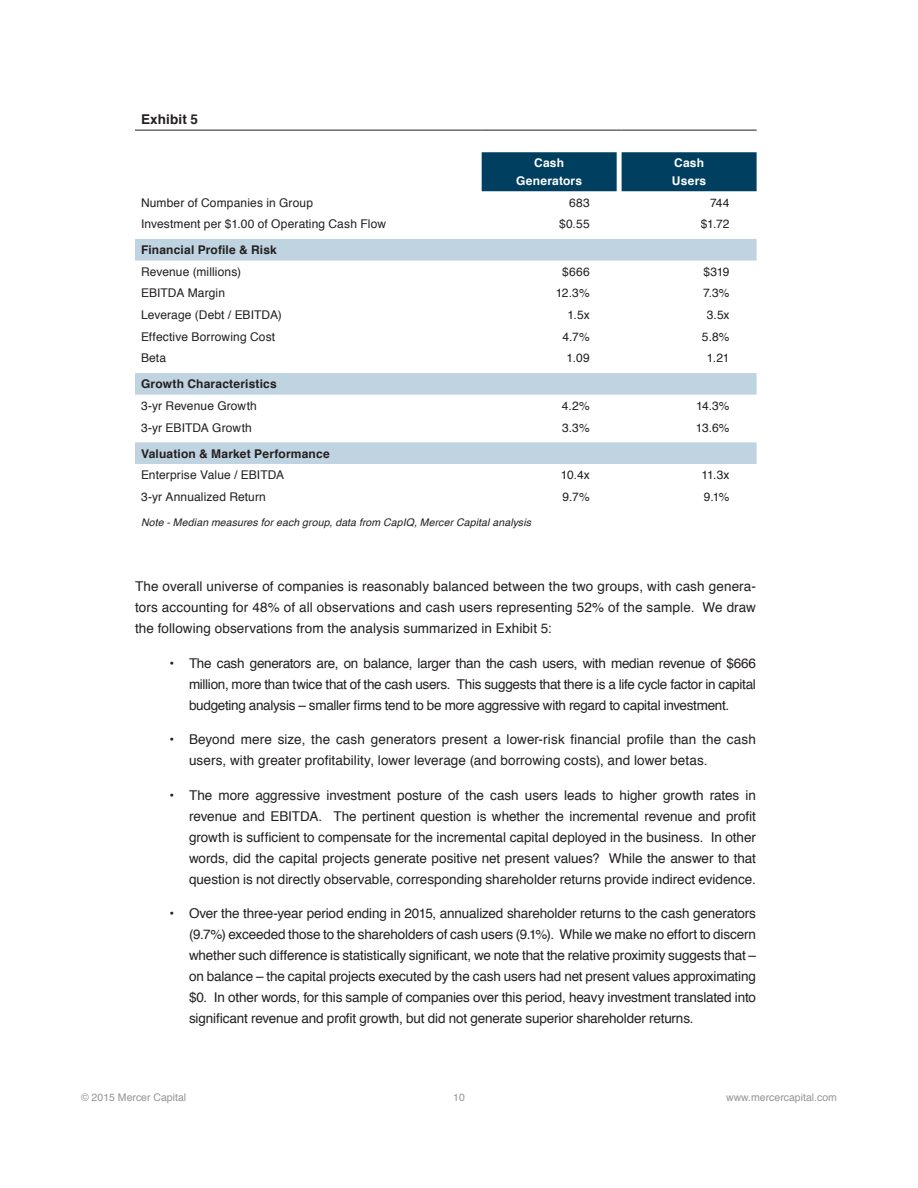
<style>
.page{position:relative;width:918px;height:1188px;background:#fff}
.page>*{position:absolute;margin:0;border:0;box-sizing:border-box;transform-origin:0 0}
.t1{font:13.5px/21px "Helvetica";letter-spacing:.005em;color:#231f20;text-align:justify}
.t2{font:700 13.5px "Helvetica";letter-spacing:.01em;color:#231f20}
.t3{font:12px "Helvetica";letter-spacing:.01em;color:#231f20}
.t4{font:700 12px "Helvetica";letter-spacing:.015em;color:#231f20}
.t5{font:700 12px/18px "Helvetica";letter-spacing:.015em;color:#fff;text-align:center}
.t6{font:italic 10.5px "Helvetica";letter-spacing:.01em;color:#231f20}
.t7{font:10.5px "Helvetica";color:#939598}
</style>
<div class="page">
<div style="left:482px;top:152px;width:275px;height:39px;background:#003f5f"></div>
<svg style="left:135px;top:239px;width:622px;height:225px"></svg>
<hr style="left:135px;top:130px;width:347px;height:1px;background:#231f20">
<hr style="left:482px;top:130px;width:135px;height:1px;background:#231f20">
<hr style="left:622px;top:130px;width:135px;height:1px;background:#231f20">
<p class="t2" style="left:141px;top:108px;width:59px">Exhibit 5</p>
<p class="t5" style="left:516px;top:154px;width:68px">Cash<br>Generators</p>
<p class="t5" style="left:672px;top:154px;width:36px;text-align:left">Cash<br>Users</p>
<p class="t3" style="left:141px;top:193px;width:174px">Number of Companies in Group</p>
<p class="t3" style="left:569px;top:193px;width:22px">683</p>
<p class="t3" style="left:710px;top:193px;width:21px">744</p>
<p class="t3" style="left:141px;top:215px;width:247px">Investment per $1.00 of Operating Cash Flow</p>
<p class="t3" style="left:559px;top:215px;width:32px">$0.55</p>
<p class="t3" style="left:701px;top:215px;width:30px">$1.72</p>
<p class="t4" style="left:141px;top:240px;width:137px">Financial Profile &amp; Risk</p>
<p class="t3" style="left:141px;top:262px;width:102px">Revenue (millions)</p>
<p class="t3" style="left:562px;top:262px;width:29px">$666</p>
<p class="t3" style="left:703px;top:262px;width:28px">$319</p>
<p class="t3" style="left:141px;top:284px;width:86px">EBITDA Margin</p>
<p class="t3" style="left:556px;top:284px;width:35px">12.3%</p>
<p class="t3" style="left:703px;top:284px;width:28px">7.3%</p>
<p class="t3" style="left:141px;top:306px;width:142px">Leverage (Debt / EBITDA)</p>
<p class="t3" style="left:568px;top:306px;width:24px">1.5x</p>
<p class="t3" style="left:707px;top:306px;width:24px">3.5x</p>
<p class="t3" style="left:141px;top:327px;width:136px">Effective Borrowing Cost</p>
<p class="t3" style="left:563px;top:327px;width:29px">4.7%</p>
<p class="t3" style="left:702px;top:327px;width:29px">5.8%</p>
<p class="t3" style="left:141px;top:349px;width:27px">Beta</p>
<p class="t3" style="left:567px;top:349px;width:25px">1.09</p>
<p class="t3" style="left:707px;top:349px;width:24px">1.21</p>
<p class="t4" style="left:141px;top:374px;width:137px">Growth Characteristics</p>
<p class="t3" style="left:141px;top:396px;width:117px">3-yr Revenue Growth</p>
<p class="t3" style="left:562px;top:396px;width:29px">4.2%</p>
<p class="t3" style="left:696px;top:396px;width:35px">14.3%</p>
<p class="t3" style="left:141px;top:418px;width:112px">3-yr EBITDA Growth</p>
<p class="t3" style="left:562px;top:418px;width:29px">3.3%</p>
<p class="t3" style="left:696px;top:418px;width:35px">13.6%</p>
<p class="t4" style="left:141px;top:444px;width:190px">Valuation &amp; Market Performance</p>
<p class="t3" style="left:141px;top:466px;width:145px">Enterprise Value / EBITDA</p>
<p class="t3" style="left:561px;top:466px;width:30px">10.4x</p>
<p class="t3" style="left:702px;top:466px;width:30px">11.3x</p>
<p class="t3" style="left:141px;top:487px;width:126px">3-yr Annualized Return</p>
<p class="t3" style="left:563px;top:487px;width:29px">9.7%</p>
<p class="t3" style="left:704px;top:487px;width:27px">9.1%</p>
<p class="t6" style="left:141px;top:514px;width:392px">Note - Median measures for each group, data from CapIQ, Mercer Capital analysis</p>
<p class="t1" style="left:135px;top:576px;width:623px">The overall universe of companies is reasonably balanced between the two groups, with cash genera&shy;tors accounting for 48% of all observations and cash users representing 52% of the sample. We draw the following observations from the analysis summarized in Exhibit 5:</p>
<p class="t1" style="left:189px;top:653px;width:569px;text-indent:-19px">• The cash generators are, on balance, larger than the cash users, with median revenue of $666 million, more than twice that of the cash users. This suggests that there is a life cycle factor in capital budgeting analysis – smaller firms tend to be more aggressive with regard to capital investment.</p>
<p class="t1" style="left:189px;top:729px;width:568px;text-indent:-20px">• Beyond mere size, the cash generators present a lower-risk financial profile than the cash users, with greater profitability, lower leverage (and borrowing costs), and lower betas.</p>
<p class="t1" style="left:189px;top:785px;width:569px;text-indent:-19px">• The more aggressive investment posture of the cash users leads to higher growth rates in revenue and EBITDA. The pertinent question is whether the incremental revenue and profit growth is sufficient to compensate for the incremental capital deployed in the business. In other words, did the capital projects generate positive net present values? While the answer to that question is not directly observable, corresponding shareholder returns provide indirect evidence.</p>
<p class="t1" style="left:189px;top:903px;width:569px;text-indent:-19px">• Over the three-year period ending in 2015, annualized shareholder returns to the cash generators (9.7%) exceeded those to the shareholders of cash users (9.1%). While we make no effort to discern whether such difference is statistically significant, we note that the relative proximity suggests that – on balance – the capital projects executed by the cash users had net present values approximating $0. In other words, for this sample of companies over this period, heavy investment translated into significant revenue and profit growth, but did not generate superior shareholder returns.</p>
<p class="t7" style="left:81px;top:1090px;width:107px">© 2015 Mercer Capital</p>
<p class="t7" style="left:453px;top:1090px;width:13px">10</p>
<p class="t7" style="left:726px;top:1090px;width:112px">www.mercercapital.com</p>
</div>
